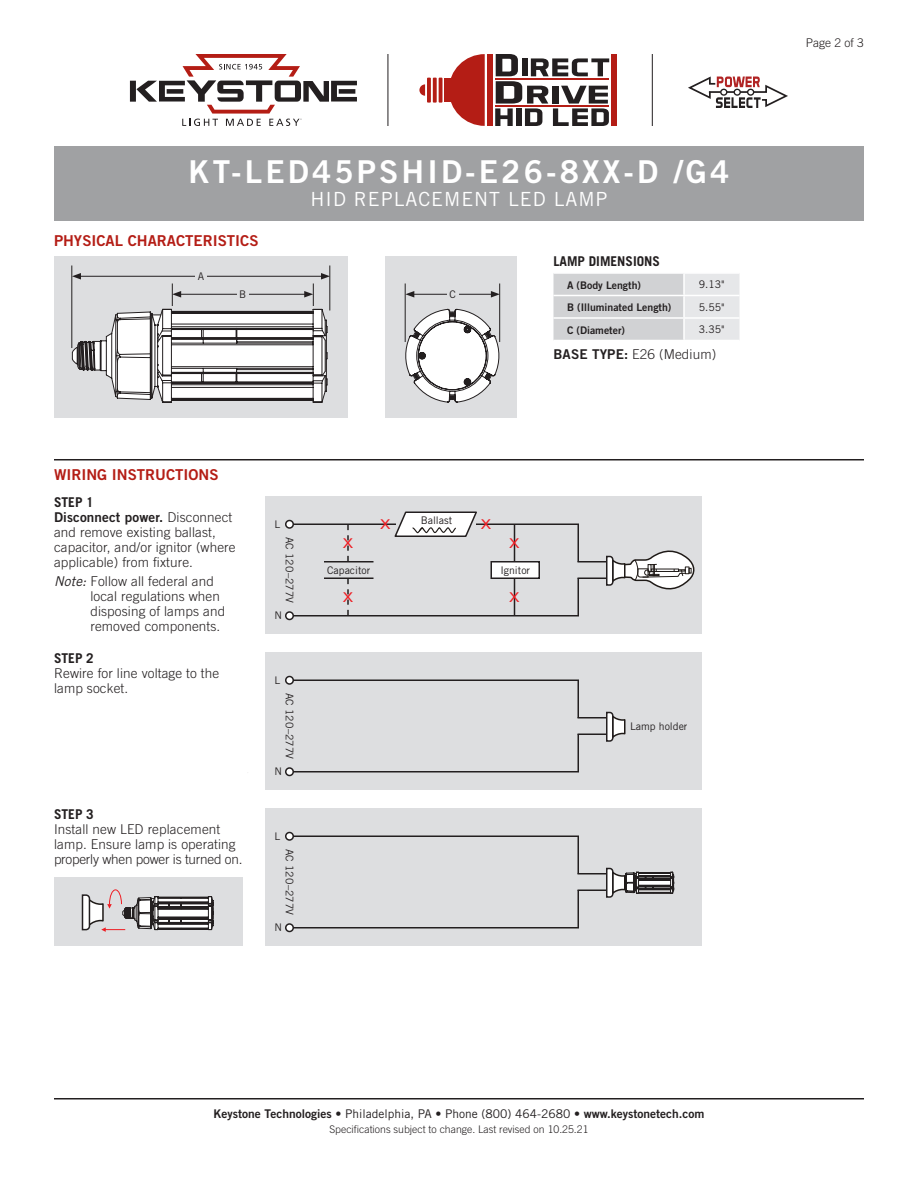
<style>
.page{position:relative;width:918px;height:1188px;background:#fff}
.page>*{position:absolute;margin:0;border:0;box-sizing:border-box;transform-origin:0 0}
.t1{font:31.5px "Trade Gothic Bold Two";letter-spacing:.1em;color:#fff}
.SubTitle{font:19.5px "Trade Gothic";letter-spacing:.05em;color:#fff}
.Heading_01{font:15px "Trade Gothic Bold Two";color:#b41d15}
.Text{font:300 13.5px/15px "Trade Gothic";letter-spacing:.01em;color:#231f20}
.Heading_02{font:700 13.5px "Trade Gothic";color:#231f20}
.Art_Callout{font:13.5px "Trade Gothic";color:#ee1d23;scale:1.4 1}
.t2{font:12px "Trade Gothic Bold Two";color:#231f20}
.Page{font:300 12px "Trade Gothic";color:#231f20}
.Art_Callout-2{font:10.5px "Trade Gothic";color:#231f20}
.Rev{font:300 10.5px "Trade Gothic";color:#231f20}
.Table_Header{font:10.5px "Trade Gothic Bold Two";color:#231f20}
.Art_Callout_Left{font:10.5px "Trade Gothic";color:#231f20}
.Table_Text{font:10.5px "Trade Gothic";color:#231f20}
.s1{font-family:"Trade Gothic Bold Two";font-weight:400}
.s2{font-weight:400;font-style:italic}
.s3{font-family:"Trade Gothic"}
</style>
<div class="page">
<div style="left:54px;top:146px;width:810px;height:74px;background:#a0a1a3"></div>
<hr style="left:54px;top:1098px;width:810px;height:2px;background:#231f20">
<div style="left:266px;top:496px;width:436px;height:138px;background:#dddee0"></div>
<div style="left:266px;top:652px;width:436px;height:138px;background:#dddee0"></div>
<div style="left:266px;top:808px;width:436px;height:138px;background:#dddee0"></div>
<hr style="left:290px;top:524px;width:289px;height:1px;background:#231f20">
<hr style="left:290px;top:615px;width:289px;height:1px;background:#231f20">
<svg style="left:578px;top:550px;width:117px;height:40px"></svg>
<div style="left:286px;top:520px;width:7px;height:8px;background:#fff;border-radius:50%"></div>
<div style="left:285px;top:520px;width:9px;height:9px;border:2px solid #231f20;border-radius:50%"></div>
<div style="left:286px;top:612px;width:7px;height:8px;background:#fff;border-radius:50%"></div>
<div style="left:285px;top:611px;width:9px;height:9px;border:2px solid #231f20;border-radius:50%"></div>
<div style="left:491px;top:562px;width:48px;height:16px;background:#fff"></div>
<div style="left:490px;top:561px;width:50px;height:18px;border:2px solid #231f20"></div>
<svg style="left:393px;top:511px;width:86px;height:26px"></svg>
<svg style="left:347px;top:525px;width:2px;height:36px"></svg>
<hr style="left:514px;top:525px;width:1px;height:36px;background:#231f20">
<hr style="left:578px;top:524px;width:1px;height:38px;background:#231f20">
<hr style="left:578px;top:578px;width:1px;height:38px;background:#231f20">
<svg style="left:347px;top:579px;width:2px;height:36px"></svg>
<hr style="left:514px;top:579px;width:1px;height:36px;background:#231f20">
<hr style="left:324px;top:561px;width:50px;height:1px;background:#231f20">
<hr style="left:324px;top:578px;width:50px;height:1px;background:#231f20">
<hr style="left:290px;top:680px;width:289px;height:1px;background:#231f20">
<hr style="left:290px;top:771px;width:289px;height:1px;background:#231f20">
<svg style="left:578px;top:711px;width:48px;height:31px"></svg>
<div style="left:286px;top:676px;width:7px;height:8px;background:#fff;border-radius:50%"></div>
<div style="left:285px;top:676px;width:9px;height:9px;border:2px solid #231f20;border-radius:50%"></div>
<div style="left:286px;top:768px;width:7px;height:8px;background:#fff;border-radius:50%"></div>
<div style="left:285px;top:767px;width:9px;height:9px;border:2px solid #231f20;border-radius:50%"></div>
<hr style="left:578px;top:680px;width:1px;height:38px;background:#231f20">
<hr style="left:578px;top:734px;width:1px;height:38px;background:#231f20">
<hr style="left:290px;top:836px;width:289px;height:1px;background:#231f20">
<hr style="left:290px;top:927px;width:289px;height:1px;background:#231f20">
<div style="left:286px;top:832px;width:7px;height:8px;background:#fff;border-radius:50%"></div>
<div style="left:285px;top:832px;width:9px;height:9px;border:2px solid #231f20;border-radius:50%"></div>
<div style="left:286px;top:924px;width:7px;height:8px;background:#fff;border-radius:50%"></div>
<div style="left:285px;top:923px;width:9px;height:9px;border:2px solid #231f20;border-radius:50%"></div>
<hr style="left:578px;top:836px;width:1px;height:38px;background:#231f20">
<hr style="left:578px;top:890px;width:1px;height:38px;background:#231f20">
<div style="left:54px;top:878px;width:189px;height:68px;background:#dddee0"></div>
<hr style="left:388px;top:54px;width:1px;height:72px;background:#231f20">
<hr style="left:652px;top:54px;width:1px;height:72px;background:#231f20">
<svg style="left:449px;top:54px;width:36px;height:72px"></svg>
<div style="left:487px;top:54px;width:6px;height:72px;background:#b41d15"></div>
<div style="left:612px;top:54px;width:5px;height:72px;background:#b41d15"></div>
<div style="left:444px;top:79px;width:7px;height:23px;background:#b41d15"></div>
<svg style="left:419px;top:84px;width:6px;height:12px"></svg>
<svg style="left:439px;top:78px;width:4px;height:25px"></svg>
<svg style="left:433px;top:78px;width:4px;height:25px"></svg>
<svg style="left:427px;top:78px;width:4px;height:25px"></svg>
<svg style="left:495px;top:54px;width:114px;height:72px"></svg>
<svg style="left:130px;top:54px;width:227px;height:72px"></svg>
<svg style="left:688px;top:76px;width:100px;height:32px"></svg>
<svg style="left:554px;top:274px;width:186px;height:66px;background:#d7d8da"></svg>
<hr style="left:554px;top:295px;width:130px;height:1px;background:#fff">
<hr style="left:684px;top:295px;width:56px;height:1px;background:#fff">
<hr style="left:683px;top:296px;width:2px;height:21px;background:#fff">
<hr style="left:684px;top:317px;width:56px;height:2px;background:#fff">
<hr style="left:683px;top:274px;width:2px;height:21px;background:#fff">
<hr style="left:554px;top:317px;width:130px;height:2px;background:#fff">
<hr style="left:683px;top:319px;width:2px;height:21px;background:#fff">
<div style="left:54px;top:256px;width:294px;height:162px;background:#dddee0"></div>
<hr style="left:330px;top:266px;width:1px;height:44px;background:#231f20">
<hr style="left:72px;top:266px;width:1px;height:82px;background:#231f20">
<div style="left:386px;top:256px;width:132px;height:162px;background:#dddee0"></div>
<hr style="left:405px;top:284px;width:1px;height:58px;background:#231f20">
<hr style="left:499px;top:284px;width:1px;height:58px;background:#231f20">
<hr style="left:412px;top:294px;width:81px;height:1px;background:#231f20">
<svg style="left:405px;top:291px;width:9px;height:7px"></svg>
<svg style="left:491px;top:291px;width:9px;height:7px"></svg>
<div style="left:447px;top:288px;width:12px;height:12px;background:#dddee0"></div>
<hr style="left:54px;top:459px;width:810px;height:1px;background:#231f20">
<svg style="left:71px;top:273px;width:259px;height:130px"></svg>
<svg style="left:404px;top:309px;width:96px;height:94px"></svg>
<svg style="left:81px;top:889px;width:133px;height:43px"></svg>
<svg style="left:578px;top:867px;width:97px;height:31px"></svg>
<p class="t1" style="left:189px;top:152px;width:542px">KT-LED45PSHID-E26-8XX-D /G4</p>
<p class="SubTitle" style="left:310px;top:188px;width:299px">HID REPLACEMENT LED LAMP</p>
<p class="Heading_01" style="left:54px;top:231px;width:206px">PHYSICAL CHARACTERISTICS</p>
<p class="Art_Callout-2" style="left:198px;top:270px;width:8px">A</p>
<p class="Art_Callout-2" style="left:239px;top:288px;width:9px">B</p>
<p class="Art_Callout-2" style="left:449px;top:288px;width:8px">C</p>
<p class="Heading_02" style="left:554px;top:253px;width:108px">LAMP DIMENSIONS</p>
<p class="Table_Header" style="left:567px;top:278px;width:76px">A (Body Length)</p>
<p class="Table_Text" style="left:699px;top:278px;width:27px">9.13"</p>
<p class="Table_Header" style="left:567px;top:301px;width:106px">B (Illuminated Length)</p>
<p class="Table_Text" style="left:699px;top:301px;width:27px">5.55"</p>
<p class="Table_Header" style="left:567px;top:323px;width:60px">C (Diameter)</p>
<p class="Table_Text" style="left:699px;top:323px;width:27px">3.35"</p>
<p class="Text" style="left:554px;top:347px;width:164px"><span class="s1">BASE TYPE:</span> E26 (Medium)</p>
<p class="Heading_01" style="left:54px;top:465px;width:166px">WIRING INSTRUCTIONS</p>
<p class="Heading_02" style="left:54px;top:494px;width:41px">STEP 1</p>
<p class="Text" style="left:54px;top:509px;width:183px"><span class="s1">Disconnect power.</span> Disconnect and remove existing ballast, capacitor, and/or ignitor (where applicable) from fixture.</p>
<p class="Text" style="left:90px;top:574px;width:136px;text-indent:-36px"><span class="s2">Note:</span> Follow all federal and local regulations when disposing of lamps and removed components.</p>
<p class="Heading_02" style="left:54px;top:650px;width:41px">STEP 2</p>
<p class="Text" style="left:54px;top:665px;width:167px">Rewire for line voltage to the lamp socket.</p>
<p class="Heading_02" style="left:54px;top:806px;width:41px">STEP 3</p>
<p class="Text" style="left:54px;top:821px;width:190px">Install new LED replacement lamp. Ensure lamp is operating properly when power is turned on.</p>
<p class="Art_Callout_Left" style="left:274px;top:518px;width:7px">L</p>
<p class="Art_Callout-2" style="left:296px;top:537px;width:68px;rotate:90deg">AC 120–277V</p>
<p class="Art_Callout_Left" style="left:274px;top:609px;width:9px">N</p>
<p class="Art_Callout_Left" style="left:274px;top:674px;width:7px">L</p>
<p class="Art_Callout-2" style="left:296px;top:693px;width:68px;rotate:90deg">AC 120–277V</p>
<p class="Art_Callout_Left" style="left:274px;top:765px;width:9px">N</p>
<p class="Art_Callout_Left" style="left:274px;top:830px;width:7px">L</p>
<p class="Art_Callout-2" style="left:296px;top:849px;width:68px;rotate:90deg">AC 120–277V</p>
<p class="Art_Callout_Left" style="left:274px;top:921px;width:9px">N</p>
<p class="Art_Callout" style="left:380px;top:517px;width:9px">X</p>
<p class="Art_Callout-2" style="left:421px;top:514px;width:33px">Ballast</p>
<p class="Art_Callout" style="left:481px;top:517px;width:9px">X</p>
<p class="Art_Callout" style="left:343px;top:535px;width:9px">X</p>
<p class="Art_Callout" style="left:509px;top:535px;width:9px">X</p>
<p class="Art_Callout-2" style="left:327px;top:564px;width:45px">Capacitor</p>
<p class="Art_Callout-2" style="left:500px;top:564px;width:31px">Ignitor</p>
<p class="Art_Callout" style="left:343px;top:589px;width:9px">X</p>
<p class="Art_Callout" style="left:509px;top:589px;width:9px">X</p>
<p class="Art_Callout_Left" style="left:630px;top:720px;width:59px">Lamp holder</p>
<p class="t2" style="left:214px;top:1106px;width:492px">Keystone Technologies <span class="s3">• Philadelphia, PA • Phone (800) 464-2680 •</span> www.keystonetech.com</p>
<p class="Rev" style="left:329px;top:1123px;width:261px">Specifications subject to change. Last revised on 10.25.21</p>
<p class="Page" style="left:806px;top:36px;width:60px">Page 2 of 3</p>
</div>
